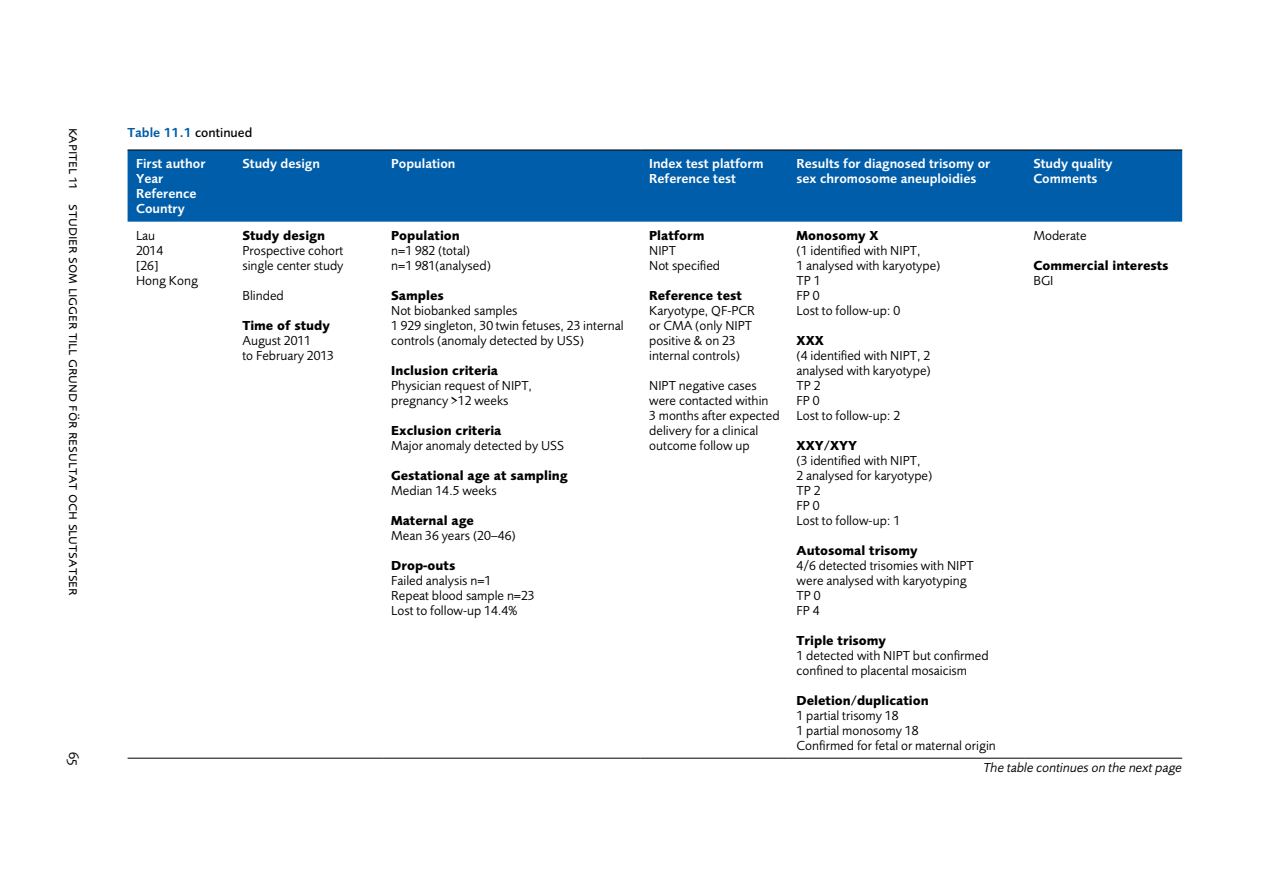
<style>
.page{position:relative;width:1263px;height:893px;background:#fff}
.page>*{position:absolute;margin:0;border:0;box-sizing:border-box;transform-origin:0 0}
.t1{font:15px "Foundry Sans Expert";color:#000}
.Tabelltext{font:13.5px/15px "Foundry Sans";color:#000}
.Tabellrubrik_1{font:700 13.5px "Foundry Sans";color:#000}
.Tabellhuvudrubrik{font:600 13.5px/15px "Foundry Sans";color:#fff}
.Tabellen_fortsätter{font:italic 13.5px "Foundry Sans";color:#000}
.Objekttitel_liggande{font:600 13.5px "Foundry Sans";color:#005da9}
.s1{font-weight:500;color:#000}
</style>
<div class="page">
<div style="left:128px;top:151px;width:1054px;height:71px;background:#005da9"></div>
<hr style="left:128px;top:150px;width:106px;height:1px;background:#000">
<hr style="left:234px;top:150px;width:149px;height:1px;background:#000">
<hr style="left:383px;top:150px;width:258px;height:1px;background:#000">
<hr style="left:641px;top:150px;width:147px;height:1px;background:#000">
<hr style="left:788px;top:150px;width:237px;height:1px;background:#000">
<hr style="left:1025px;top:150px;width:157px;height:1px;background:#000">
<hr style="left:128px;top:758px;width:106px;height:1px;background:#000">
<hr style="left:234px;top:758px;width:149px;height:1px;background:#000">
<hr style="left:383px;top:758px;width:258px;height:1px;background:#000">
<hr style="left:641px;top:758px;width:147px;height:1px;background:#000">
<hr style="left:788px;top:758px;width:237px;height:1px;background:#000">
<hr style="left:1025px;top:758px;width:157px;height:1px;background:#000">
<p class="t1" style="left:83px;top:128px;width:469px;rotate:90deg">kapitel 11 studier som ligger till grund för resultat och slutsatser</p>
<p class="t1" style="left:83px;top:752px;width:15px;rotate:90deg">65</p>
<p class="Objekttitel_liggande" style="left:128px;top:125px;width:126px">Table 11.1 <span class="s1">continued</span></p>
<p class="Tabellhuvudrubrik" style="left:136px;top:156px;width:71px">First author</p>
<p class="Tabellhuvudrubrik" style="left:136px;top:171px;width:29px">Year</p>
<p class="Tabellhuvudrubrik" style="left:136px;top:186px;width:62px">Reference<br>Country</p>
<p class="Tabellhuvudrubrik" style="left:242px;top:156px;width:79px">Study design</p>
<p class="Tabellhuvudrubrik" style="left:391px;top:156px;width:66px">Population</p>
<p class="Tabellhuvudrubrik" style="left:649px;top:156px;width:116px">Index test platform</p>
<p class="Tabellhuvudrubrik" style="left:649px;top:171px;width:88px">Reference test</p>
<p class="Tabelltext" style="left:136px;top:228px;width:63px">Lau<br>2014<br>[26]<br>Hong Kong</p>
<p class="Tabellrubrik_1" style="left:242px;top:227px;width:84px">Study design</p>
<p class="Tabelltext" style="left:242px;top:243px;width:103px">Prospective cohort single center study</p>
<p class="Tabelltext" style="left:242px;top:288px;width:43px">Blinded</p>
<p class="Tabellrubrik_1" style="left:242px;top:317px;width:89px">Time of study</p>
<p class="Tabelltext" style="left:242px;top:333px;width:93px">August 2011<br>to February 2013</p>
<p class="Tabellrubrik_1" style="left:391px;top:227px;width:70px">Population</p>
<p class="Tabelltext" style="left:391px;top:243px;width:101px">n=1 982 (total) n=1 981(analysed)</p>
<p class="Tabellrubrik_1" style="left:391px;top:287px;width:54px">Samples</p>
<p class="Tabelltext" style="left:391px;top:303px;width:234px">Not biobanked samples<br>1 929 singleton, 30 twin fetuses, 23 internal controls (anomaly detected by USS)</p>
<p class="Tabellrubrik_1" style="left:391px;top:362px;width:108px">Inclusion criteria</p>
<p class="Tabelltext" style="left:391px;top:378px;width:142px">Physician request of NIPT, pregnancy &gt;12 weeks</p>
<p class="Tabellrubrik_1" style="left:391px;top:422px;width:112px">Exclusion criteria</p>
<p class="Tabelltext" style="left:391px;top:438px;width:174px">Major anomaly detected by USS</p>
<p class="Tabellrubrik_1" style="left:391px;top:467px;width:178px">Gestational age at sampling</p>
<p class="Tabelltext" style="left:391px;top:483px;width:107px">Median 14.5 weeks</p>
<p class="Tabellrubrik_1" style="left:391px;top:512px;width:84px">Maternal age</p>
<p class="Tabelltext" style="left:391px;top:528px;width:126px">Mean 36 years (20–46)</p>
<p class="Tabellrubrik_1" style="left:391px;top:557px;width:66px">Drop-outs</p>
<p class="Tabelltext" style="left:391px;top:573px;width:145px">Failed analysis n=1<br>Repeat blood sample n=23<br>Lost to follow-up 14.4%</p>
<p class="Tabellrubrik_1" style="left:649px;top:227px;width:57px">Platform</p>
<p class="Tabelltext" style="left:649px;top:243px;width:73px">NIPT<br>Not specified</p>
<p class="Tabellrubrik_1" style="left:649px;top:287px;width:94px">Reference test</p>
<p class="Tabelltext" style="left:649px;top:303px;width:107px">Karyotype, QF-PCR or CMA (only NIPT positive &amp; on 23 internal controls)</p>
<p class="Tabelltext" style="left:649px;top:378px;width:132px">NIPT negative cases were contacted within<br>3 months after expected delivery for a clinical outcome follow up</p>
<p class="Tabellhuvudrubrik" style="left:797px;top:156px;width:195px">Results for diagnosed trisomy or sex chromosome aneuploidies</p>
<p class="Tabellhuvudrubrik" style="left:1033px;top:156px;width:81px">Study quality</p>
<p class="Tabellhuvudrubrik" style="left:1033px;top:171px;width:66px">Comments</p>
<p class="Tabellrubrik_1" style="left:797px;top:227px;width:83px">Monosomy X</p>
<p class="Tabelltext" style="left:797px;top:243px;width:145px">(1 identified with NIPT,<br>1 analysed with karyotype)<br>TP 1<br>FP 0<br>Lost to follow-up: 0</p>
<p class="Tabellrubrik_1" style="left:797px;top:332px;width:29px">XXX</p>
<p class="Tabelltext" style="left:797px;top:348px;width:136px">(4 identified with NIPT, 2 analysed with karyotype)<br>TP 2<br>FP 0<br>Lost to follow-up: 2</p>
<p class="Tabellrubrik_1" style="left:797px;top:437px;width:62px">XXY/XYY</p>
<p class="Tabelltext" style="left:797px;top:453px;width:137px">(3 identified with NIPT,<br>2 analysed for karyotype)<br>TP 2<br>FP 0<br>Lost to follow-up: 1</p>
<p class="Tabellrubrik_1" style="left:797px;top:542px;width:123px">Autosomal trisomy</p>
<p class="Tabelltext" style="left:797px;top:558px;width:179px">4/6 detected trisomies with NIPT were analysed with karyotyping<br>TP 0<br>FP 4</p>
<p class="Tabellrubrik_1" style="left:797px;top:632px;width:91px">Triple trisomy</p>
<p class="Tabelltext" style="left:797px;top:648px;width:193px">1 detected with NIPT but confirmed confined to placental mosaicism</p>
<p class="Tabellrubrik_1" style="left:797px;top:692px;width:134px">Deletion/duplication</p>
<p class="Tabelltext" style="left:797px;top:708px;width:201px">1 partial trisomy 18<br>1 partial monosomy 18<br>Confirmed for fetal or maternal origin</p>
<p class="Tabelltext" style="left:1033px;top:228px;width:55px">Moderate</p>
<p class="Tabellrubrik_1" style="left:1033px;top:257px;width:137px">Commercial interests</p>
<p class="Tabelltext" style="left:1033px;top:273px;width:22px">BGI</p>
<p class="Tabellen_fortsätter" style="left:983px;top:760px;width:200px">The table continues on the next page</p>
</div>
